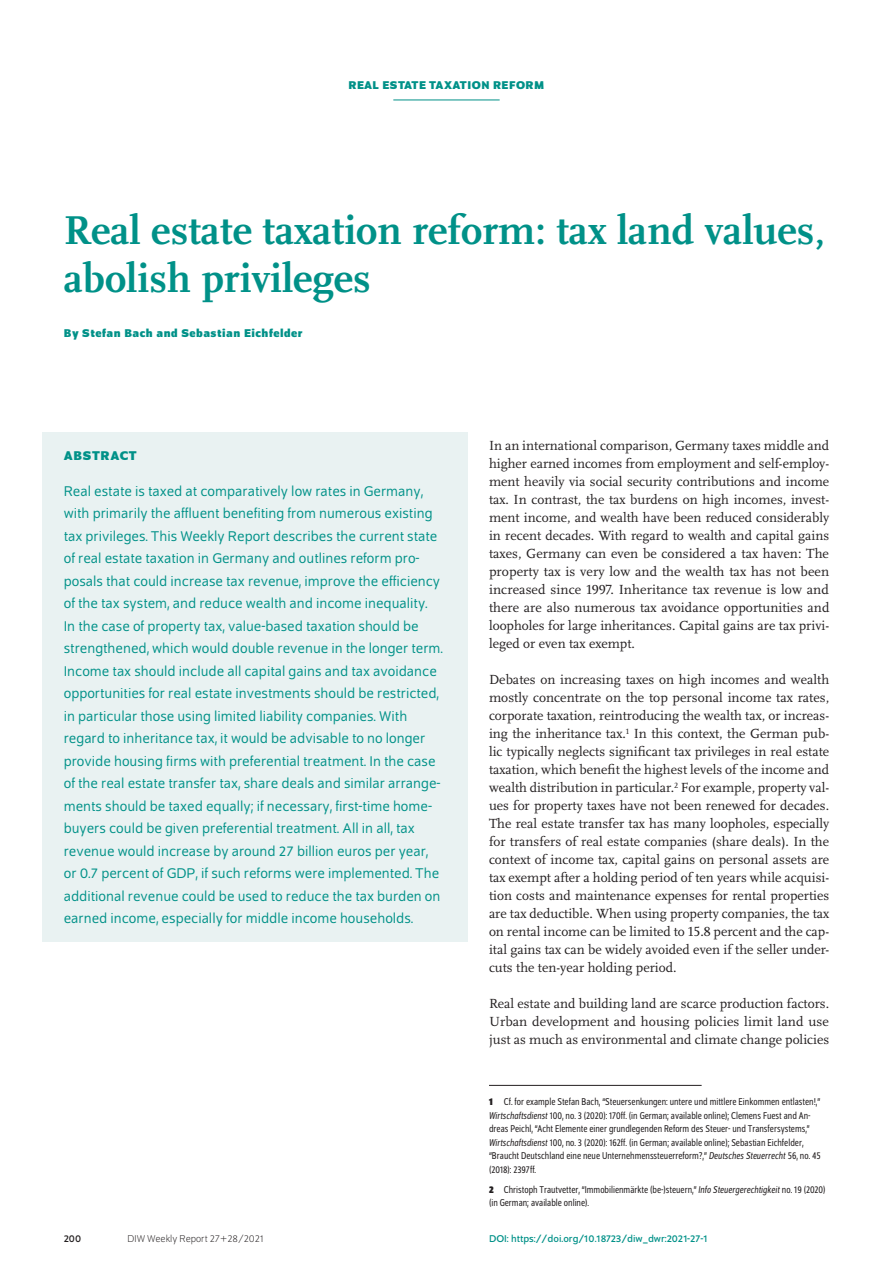
<style>
.page{position:relative;width:893px;height:1263px;background:#fff}
.page>*{position:absolute;margin:0;border:0;box-sizing:border-box;transform-origin:0 0}
.t1{font:700 42px/48px "Scala Pro";color:#009188}
.t2{font:15px/22.5px "Schumpeter Blond";color:#009188}
.t3{font:13.8px/18px "Scala Pro";color:#231f20;text-align:justify}
.t4{font:700 13.5px "Schumpeter";letter-spacing:.05em;color:#009188}
.t5{font:700 12px "Schumpeter";letter-spacing:.04em;color:#009188}
.t6{font:semi-condensed 10.5px/13.5px "Schumpeter Blond";color:#231f20}
.t7{font:10.5px "Schumpeter";color:#009188}
.t8{font:300 10.5px "Schumpeter";color:#231f20}
.t9{font:10.5px "Schumpeter";color:#231f20}
.s1{font-family:"Schumpeter";font-weight:700}
.s2{font-style:italic}
</style>
<div class="page">
<hr style="left:393px;top:100px;width:107px;height:1px;background:#009188">
<div style="left:43px;top:432px;width:425px;height:509px;background:#e9f2f2"></div>
<hr style="left:489px;top:1085px;width:213px;height:1px;background:#231f20">
<p class="t5" style="left:349px;top:79px;width:197px">REAL ESTATE TAXATION REFORM</p>
<h1 class="t1" style="left:64px;top:203px;width:763px">Real estate taxation reform: tax land values, abolish privileges</h1>
<p class="t5" style="left:64px;top:326px;width:240px">By Stefan Bach and Sebastian Eichfelder</p>
<p class="t4" style="left:64px;top:448px;width:75px">ABSTRACT</p>
<p class="t2" style="left:64px;top:480px;width:381px">Real estate is taxed at comparatively low rates in Germany, with primarily the affluent benefiting from numerous existing tax privileges. This Weekly Report describes the current state of real estate taxation in Germany and outlines reform pro&shy;posals that could increase tax revenue, improve the efficiency of the tax system, and reduce wealth and income inequality.<br>In the case of property tax, value-based taxation should be strengthened, which would double revenue in the longer term.<br>Income tax should include all capital gains and tax avoidance opportunities for real estate investments should be restricted, in particular those using limited liability companies. With regard to inheritance tax, it would be advisable to no longer provide housing firms with preferential treatment. In the case of the real estate transfer tax, share deals and similar arrange&shy;ments should be taxed equally; if necessary, first-time home&shy;buyers could be given preferential treatment. All in all, tax revenue would increase by around 27 billion euros per year, or 0.7 percent of GDP, if such reforms were implemented. The additional revenue could be used to reduce the tax burden on earned income, especially for middle income households.</p>
<p class="t9" style="left:64px;top:1233px;width:19px">200</p>
<p class="t8" style="left:128px;top:1234px;width:137px">DIW Weekly Report 27+28/2021</p>
<p class="t3" style="left:489px;top:436px;width:342px">In an international comparison, Germany taxes middle and higher earned incomes from employment and self-employ&shy;ment heavily via social security contributions and income tax. In contrast, the tax burdens on high incomes, invest&shy;ment income, and wealth have been reduced considerably in recent decades. With regard to wealth and capital gains taxes, Germany can even be considered a tax haven: The property tax is very low and the wealth tax has not been increased since 1997. Inheritance tax revenue is low and there are also numerous tax avoidance opportunities and loopholes for large inheritances. Capital gains are tax privi&shy;leged or even tax exempt.</p>
<p class="t3" style="left:489px;top:670px;width:342px">Debates on increasing taxes on high incomes and wealth mostly concentrate on the top personal income tax rates, corporate taxation, reintroducing the wealth tax, or increas&shy;ing the inheritance tax.<sup>1</sup> In this context, the German pub&shy;lic typically neglects significant tax privileges in real estate taxation, which benefit the highest levels of the income and wealth distribution in particular.<sup>2</sup> For example, property val&shy;ues for property taxes have not been renewed for decades.<br>The real estate transfer tax has many loopholes, especially for transfers of real estate companies (share deals). In the context of income tax, capital gains on personal assets are tax exempt after a holding period of ten years while acquisi&shy;tion costs and maintenance expenses for rental properties are tax deductible. When using property companies, the tax on rental income can be limited to 15.8 percent and the cap&shy;ital gains tax can be widely avoided even if the seller under&shy;cuts the ten-year holding period.</p>
<p class="t3" style="left:489px;top:994px;width:342px">Real estate and building land are scarce production factors.<br>Urban development and housing policies limit land use just as much as environmental and climate change policies</p>
<p class="t6" style="left:489px;top:1095px;width:333px"><span class="s1">1</span> Cf. for example Stefan Bach, “Steuersenkungen: untere und mittlere Einkommen entlasten!,” <span class="s2">Wirtschaftsdienst</span> 100, no. 3 (2020): 170ff. (in German; available online); Clemens Fuest and An&shy;dreas Peichl, “Acht Elemente einer grundlegenden Reform des Steuer- und Transfersystems,” <span class="s2">Wirtschaftsdienst</span> 100, no. 3 (2020): 162ff. (in German; available online); Sebastian Eichfelder, “Braucht Deutschland eine neue Unternehmenssteuerreform?,” <span class="s2">Deutsches Steuerrecht</span> 56, no. 45 (2018): 2397ff.</p>
<p class="t6" style="left:489px;top:1183px;width:338px"><span class="s1">2</span> Christoph Trautvetter, “Immobilienmärkte (be-)steuern,” <span class="s2">Info Steuergerechtigkeit</span> no. 19 (2020) (in German; available online).</p>
<p class="t7" style="left:489px;top:1233px;width:220px">DOI: https://doi.org/10.18723/diw_dwr:2021-27-1</p>
</div>
